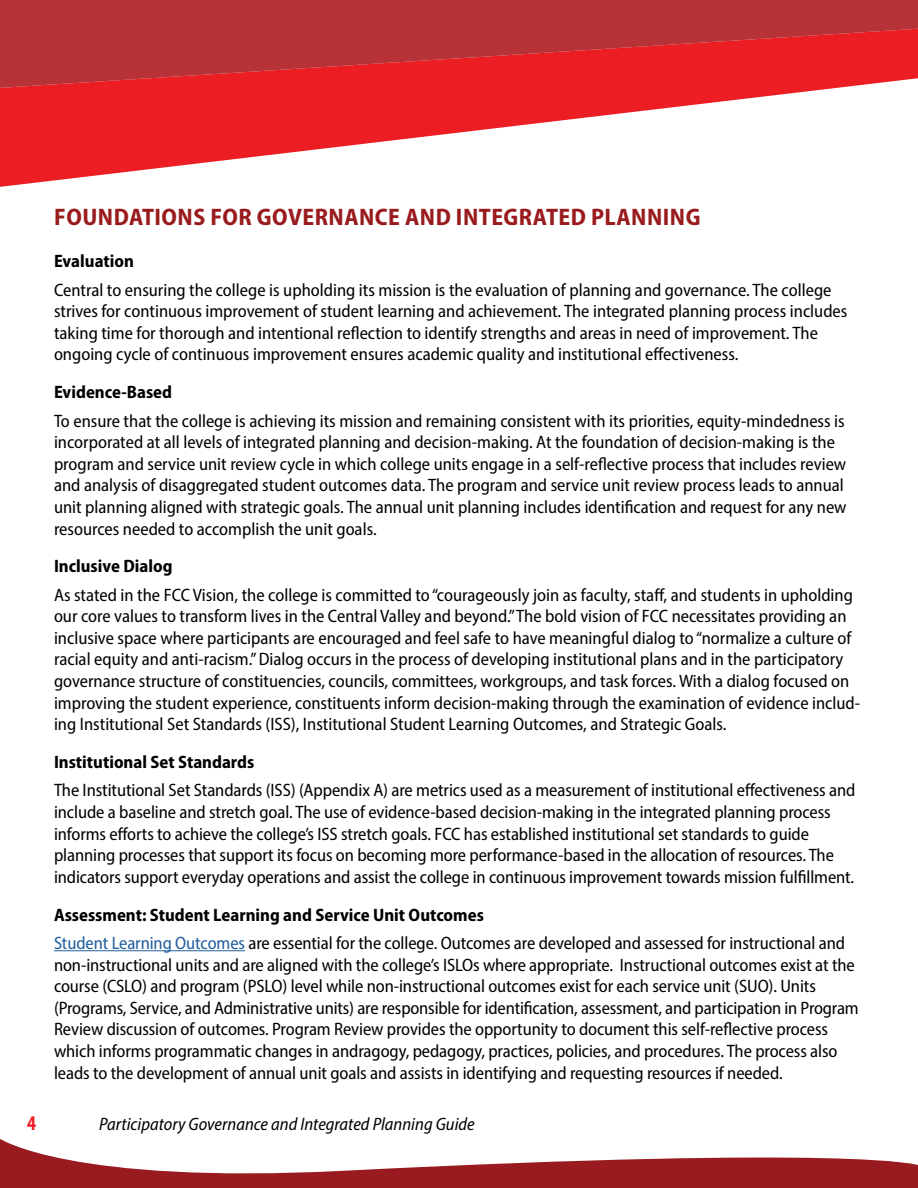
<style>
.page{position:relative;width:918px;height:1188px;background:#fff}
.page>*{position:absolute;margin:0;border:0;box-sizing:border-box;transform-origin:0 0}
.t1{font:700 semi-condensed 24px "Myriad Pro";letter-spacing:.02em;color:#991b1e}
.t2{font:700 condensed 21px "Myriad Pro";color:#ed1c24}
.t3{font:semi-condensed 18px/21.6px "Myriad Pro";letter-spacing:-.005em;color:#000}
.t4{font:700 semi-condensed 18px "Myriad Pro";color:#000}
.t5{font:italic semi-condensed 18px "Myriad Pro";color:#000}
.s1{font-weight:700}
.s2{color:#215e9e}
</style>
<div class="page">
<svg style="left:0;top:1139px;width:917px;height:49px"></svg>
<svg style="left:917px;top:1164px;width:1px;height:24px"></svg>
<svg style="left:0;top:88px;width:835px;height:99px"></svg>
<svg style="left:0;top:0;width:918px;height:88px;background:#c92d32"></svg>
<hr style="left:54px;top:950px;width:191px;height:1px;background:#215e9e">
<h1 class="t1" style="left:54px;top:204px;width:648px">FOUNDATIONS FOR GOVERNANCE AND INTEGRATED PLANNING</h1>
<p class="t4" style="left:54px;top:251px;width:81px">Evaluation</p>
<p class="t3" style="left:54px;top:278px;width:795px">Central to ensuring the college is upholding its mission is the evaluation of planning and governance. The college strives for continuous improvement of student learning and achievement. The integrated planning process includes taking time for thorough and intentional reflection to identify strengths and areas in need of improvement. The ongoing cycle of continuous improvement ensures academic quality and institutional effectiveness.</p>
<p class="t4" style="left:54px;top:382px;width:120px">Evidence-Based</p>
<p class="t3" style="left:54px;top:409px;width:794px">To ensure that the college is achieving its mission and remaining consistent with its priorities, equity-mindedness is incorporated at all levels of integrated planning and decision-making. At the foundation of decision-making is the program and service unit review cycle in which college units engage in a self-reflective process that includes review and analysis of disaggregated student outcomes data. The program and service unit review process leads to annual unit planning aligned with strategic goals. The annual unit planning includes identification and request for any new resources needed to accomplish the unit goals.</p>
<p class="t4" style="left:54px;top:556px;width:120px">Inclusive Dialog</p>
<p class="t3" style="left:54px;top:584px;width:808px">As stated in the FCC Vision, the college is committed to “courageously join as faculty, staff, and students in upholding our core values to transform lives in the Central Valley and beyond.” The bold vision of FCC necessitates providing an inclusive space where participants are encouraged and feel safe to have meaningful dialog to “normalize a culture of racial equity and anti-racism.” Dialog occurs in the process of developing institutional plans and in the participatory governance structure of constituencies, councils, committees, workgroups, and task forces. With a dialog focused on improving the student experience, constituents inform decision-making through the examination of evidence includ&shy;ing Institutional Set Standards (ISS), Institutional Student Learning Outcomes, and Strategic Goals.</p>
<p class="t4" style="left:54px;top:752px;width:202px">Institutional Set Standards</p>
<p class="t3" style="left:54px;top:779px;width:803px">The Institutional Set Standards (ISS) (Appendix A) are metrics used as a measurement of institutional effectiveness and include a baseline and stretch goal. The use of evidence-based decision-making in the integrated planning process informs efforts to achieve the college’s ISS stretch goals. FCC has established institutional set standards to guide planning processes that support its focus on becoming more performance-based in the allocation of resources. The indicators support everyday operations and assist the college in continuous improvement towards mission fulfillment.</p>
<p class="t3" style="left:54px;top:900px;width:793px;line-height:28.3px"><span class="s1">Assessment: Student Learning and Service Unit Outcomes<br></span><span class="s2">Student Learning Outcomes</span> are essential for the college. Outcomes are developed and assessed for instructional and</p>
<p class="t3" style="left:54px;top:953px;width:806px">non-instructional units and are aligned with the college’s ISLOs where appropriate. Instructional outcomes exist at the course (CSLO) and program (PSLO) level while non-instructional outcomes exist for each service unit (SUO). Units (Programs, Service, and Administrative units) are responsible for identification, assessment, and participation in Program Review discussion of outcomes. Program Review provides the opportunity to document this self-reflective process which informs programmatic changes in andragogy, pedagogy, practices, policies, and procedures. The process also leads to the development of annual unit goals and assists in identifying and requesting resources if needed.</p>
<p class="t2" style="left:27px;top:1110px;width:10px">4</p>
<p class="t5" style="left:99px;top:1113px;width:377px">Participatory Governance and Integrated Planning Guide</p>
</div>
